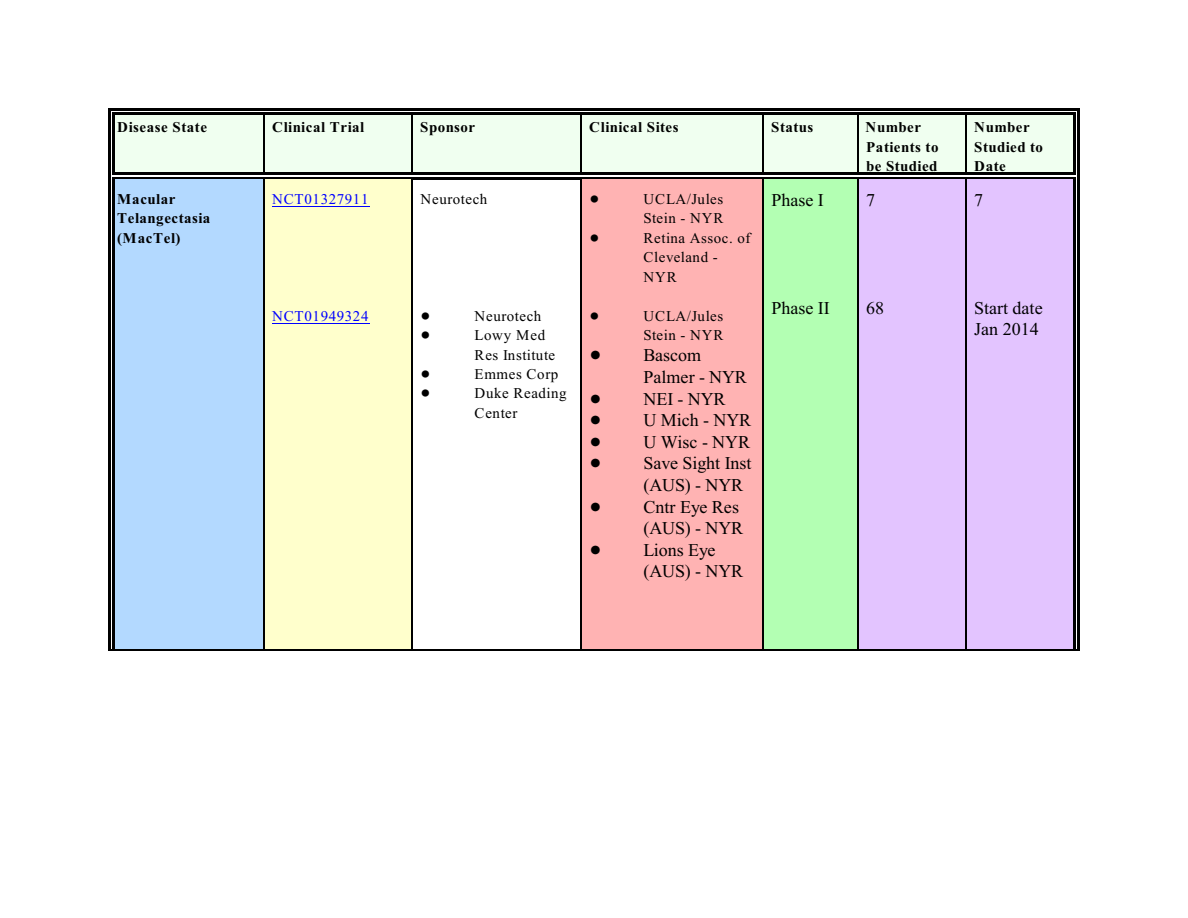
<style>
.page{position:relative;width:1188px;height:918px;background:#fff}
.page>*{position:absolute;margin:0;border:0;box-sizing:border-box;transform-origin:0 0}
.t1{font:18px/21.6px "Times New Roman";color:#000}
.t2{font:15px/19.5px "Times New Roman";letter-spacing:.04em;color:#000}
.t3{font:700 15px/19.5px "Times New Roman";letter-spacing:.035em;color:#000}
.t4{font:15px "Times New Roman";letter-spacing:.04em;color:#00f}
</style>
<div class="page">
<div style="left:112px;top:112px;width:151px;height:63px;background:#f0fff0"></div>
<hr style="left:112px;top:112px;width:3px;height:63px;background:#000">
<hr style="left:112px;top:112px;width:151px;height:3px;background:#000">
<hr style="left:112px;top:173px;width:151px;height:2px;background:#000">
<hr style="left:108px;top:108px;width:2px;height:71px;background:#000">
<hr style="left:108px;top:108px;width:155px;height:2px;background:#000">
<hr style="left:112px;top:177px;width:151px;height:2px;background:#000">
<div style="left:263px;top:112px;width:148px;height:63px;background:#f0fff0"></div>
<hr style="left:263px;top:112px;width:1px;height:63px;background:#000">
<hr style="left:263px;top:112px;width:148px;height:3px;background:#000">
<hr style="left:263px;top:173px;width:148px;height:2px;background:#000">
<hr style="left:263px;top:108px;width:148px;height:2px;background:#000">
<hr style="left:263px;top:177px;width:148px;height:2px;background:#000">
<div style="left:412px;top:112px;width:168px;height:63px;background:#f0fff0"></div>
<hr style="left:412px;top:112px;width:1px;height:63px;background:#000">
<hr style="left:412px;top:112px;width:168px;height:3px;background:#000">
<hr style="left:412px;top:173px;width:168px;height:2px;background:#000">
<hr style="left:412px;top:108px;width:168px;height:2px;background:#000">
<hr style="left:412px;top:177px;width:168px;height:2px;background:#000">
<div style="left:580px;top:112px;width:182px;height:63px;background:#f0fff0"></div>
<hr style="left:580px;top:112px;width:2px;height:63px;background:#000">
<hr style="left:580px;top:112px;width:182px;height:3px;background:#000">
<hr style="left:580px;top:173px;width:182px;height:2px;background:#000">
<hr style="left:580px;top:108px;width:182px;height:2px;background:#000">
<hr style="left:580px;top:177px;width:182px;height:2px;background:#000">
<div style="left:763px;top:112px;width:94px;height:63px;background:#f0fff0"></div>
<hr style="left:763px;top:112px;width:1px;height:63px;background:#000">
<hr style="left:763px;top:112px;width:94px;height:3px;background:#000">
<hr style="left:763px;top:173px;width:94px;height:2px;background:#000">
<hr style="left:763px;top:108px;width:94px;height:2px;background:#000">
<hr style="left:763px;top:177px;width:94px;height:2px;background:#000">
<div style="left:857px;top:112px;width:108px;height:63px;background:#f0fff0"></div>
<hr style="left:857px;top:112px;width:1px;height:63px;background:#000">
<hr style="left:857px;top:112px;width:108px;height:3px;background:#000">
<hr style="left:857px;top:173px;width:108px;height:2px;background:#000">
<hr style="left:857px;top:108px;width:108px;height:2px;background:#000">
<hr style="left:857px;top:177px;width:108px;height:2px;background:#000">
<div style="left:965px;top:112px;width:110px;height:63px;background:#f0fff0"></div>
<hr style="left:965px;top:112px;width:1px;height:63px;background:#000">
<hr style="left:1073px;top:112px;width:2px;height:63px;background:#000">
<hr style="left:965px;top:112px;width:110px;height:3px;background:#000">
<hr style="left:965px;top:173px;width:110px;height:2px;background:#000">
<hr style="left:1077px;top:108px;width:3px;height:71px;background:#000">
<hr style="left:965px;top:108px;width:115px;height:2px;background:#000">
<hr style="left:965px;top:177px;width:110px;height:2px;background:#000">
<div style="left:112px;top:179px;width:151px;height:472px;background:#b3d9ff"></div>
<hr style="left:112px;top:179px;width:3px;height:472px;background:#000">
<hr style="left:108px;top:649px;width:155px;height:2px;background:#000">
<hr style="left:108px;top:179px;width:2px;height:472px;background:#000">
<div style="left:263px;top:179px;width:148px;height:472px;background:#ffc"></div>
<hr style="left:263px;top:179px;width:1px;height:472px;background:#000">
<hr style="left:263px;top:649px;width:148px;height:2px;background:#000">
<hr style="left:412px;top:179px;width:1px;height:472px;background:#000">
<hr style="left:412px;top:649px;width:168px;height:2px;background:#000">
<div style="left:580px;top:179px;width:182px;height:472px;background:#ffb3b3"></div>
<hr style="left:580px;top:179px;width:2px;height:472px;background:#000">
<hr style="left:580px;top:649px;width:182px;height:2px;background:#000">
<div style="left:763px;top:179px;width:94px;height:472px;background:#b3ffb3"></div>
<hr style="left:763px;top:179px;width:1px;height:472px;background:#000">
<hr style="left:763px;top:649px;width:94px;height:2px;background:#000">
<div style="left:857px;top:179px;width:108px;height:472px;background:#e3c4ff"></div>
<hr style="left:857px;top:179px;width:1px;height:472px;background:#000">
<hr style="left:857px;top:649px;width:108px;height:2px;background:#000">
<div style="left:965px;top:179px;width:110px;height:472px;background:#e3c4ff"></div>
<hr style="left:965px;top:179px;width:1px;height:472px;background:#000">
<hr style="left:1073px;top:179px;width:2px;height:472px;background:#000">
<hr style="left:965px;top:649px;width:115px;height:2px;background:#000">
<hr style="left:1077px;top:179px;width:3px;height:472px;background:#000">
<hr style="left:272px;top:206px;width:97px;height:1px;background:#00f">
<hr style="left:272px;top:323px;width:97px;height:1px;background:#00f">
<p class="t3" style="left:117px;top:119px;width:91px">Disease State</p>
<p class="t3" style="left:272px;top:119px;width:94px">Clinical Trial</p>
<p class="t3" style="left:420px;top:119px;width:56px">Sponsor</p>
<p class="t3" style="left:589px;top:119px;width:91px">Clinical Sites</p>
<p class="t3" style="left:771px;top:119px;width:44px">Status</p>
<p class="t3" style="left:866px;top:119px;width:74px">Number<br>Patients to be Studied</p>
<p class="t3" style="left:974px;top:119px;width:71px">Number<br>Studied to<br>Date</p>
<p class="t3" style="left:117px;top:191px;width:95px">Macular<br>Telangectasia (MacTel)</p>
<p class="t4" style="left:272px;top:194px;width:98px">NCT01327911</p>
<p class="t1" style="left:772px;top:191px;width:54px">Phase I</p>
<p class="t2" style="left:421px;top:191px;width:68px">Neurotech</p>
<p class="t2" style="left:644px;top:191px;width:109px">UCLA/Jules<br>Stein - NYR<br>Retina Assoc. of<br>Cleveland -<br>NYR</p>
<p class="t2" style="left:644px;top:307px;width:81px">UCLA/Jules<br>Stein - NYR</p>
<p class="t1" style="left:644px;top:346px;width:109px">Bascom<br>Palmer - NYR<br>NEI - NYR<br>U Mich - NYR<br>U Wisc - NYR<br>Save Sight Inst (AUS) - NYR<br>Cntr Eye Res (AUS) - NYR<br>Lions Eye (AUS) - NYR</p>
<p class="t1" style="left:866px;top:191px;width:10px">7</p>
<p class="t1" style="left:974px;top:191px;width:10px">7</p>
<p class="t1" style="left:772px;top:299px;width:60px">Phase II</p>
<p class="t1" style="left:974px;top:299px;width:70px">Start date<br>Jan 2014</p>
<p class="t1" style="left:866px;top:299px;width:19px">68</p>
<p class="t2" style="left:475px;top:307px;width:94px">Neurotech<br>Lowy Med<br>Res Institute<br>Emmes Corp<br>Duke Reading<br>Center</p>
<p class="t4" style="left:272px;top:310px;width:98px">NCT01949324</p>
</div>
